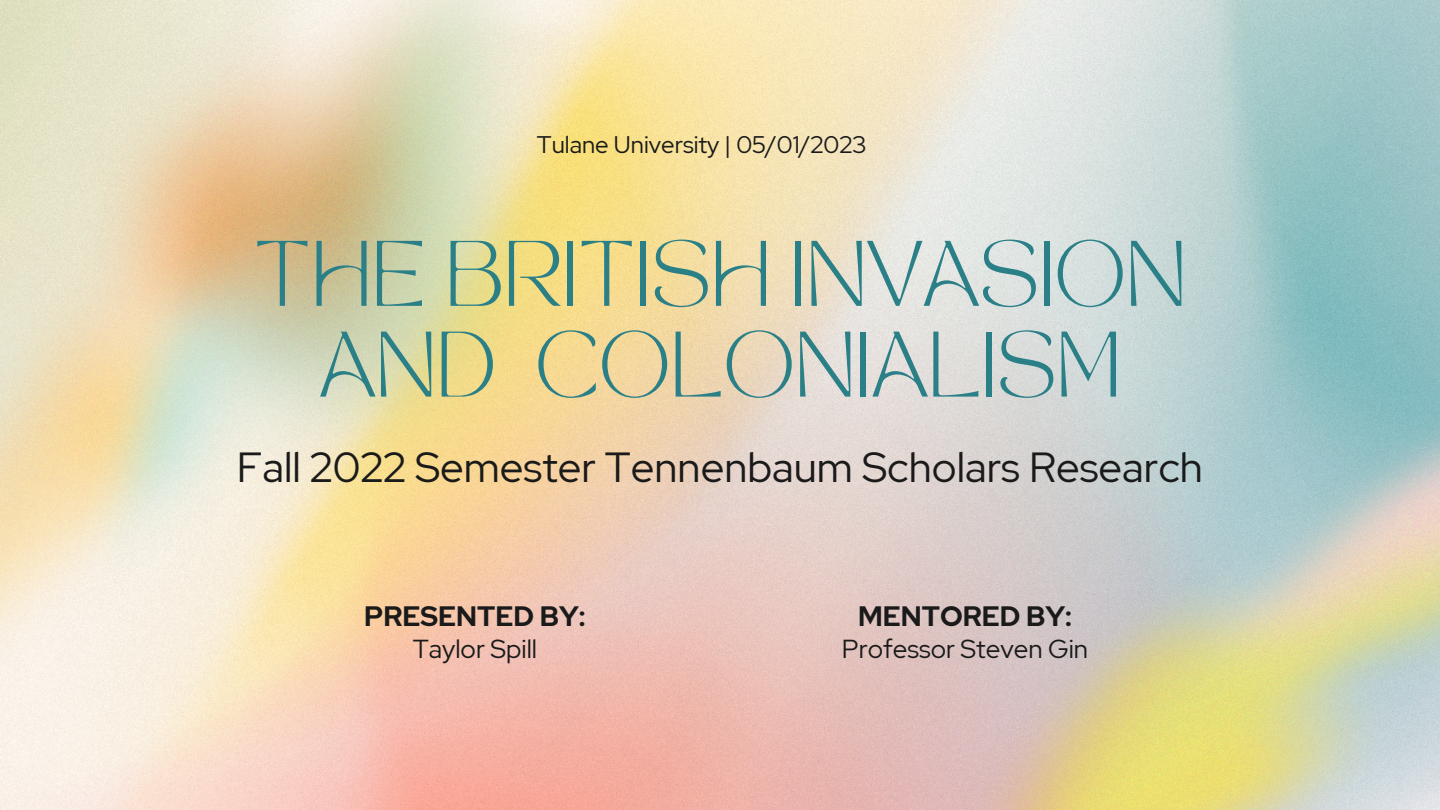
<style>
.page{position:relative;width:1440px;height:810px;background:#fff}
.page>*{position:absolute;margin:0;border:0;box-sizing:border-box;transform-origin:0 0}
.t1{font:65px/90.8px "TAN MON CHERI Regular";color:#2b8088;text-align:center}
.t2{font:42px "Red Hat Display";color:#1a1a1a}
.t3{font:700 28px "Red Hat Display";color:#1a1a1a}
.t4{font:26px "Red Hat Display";color:#1a1a1a}
.t5{font:24px "Red Hat Display";color:#1a1a1a}
</style>
<div class="page">
<img style="left:0;top:0;width:1440px;height:810px">
<img style="left:899px;top:366px;width:541px;height:444px">
<img style="left:0;top:0;width:561px;height:729px">
<p class="t5" style="left:537px;top:128px;width:331px">Tulane University | 05/01/2023</p>
<h1 class="t1" style="left:253px;top:240px;width:935px">THE BRITISH INVASION<br>AND COLONIALISM</h1>
<p class="t2" style="left:237px;top:439px;width:968px">Fall 2022 Semester Tennenbaum Scholars Research</p>
<p class="t3" style="left:364px;top:597px;width:223px">PRESENTED BY:</p>
<p class="t3" style="left:858px;top:597px;width:215px">MENTORED BY:</p>
<p class="t4" style="left:842px;top:631px;width:248px">Professor Steven Gin</p>
<p class="t4" style="left:413px;top:631px;width:126px">Taylor Spill</p>
</div>
